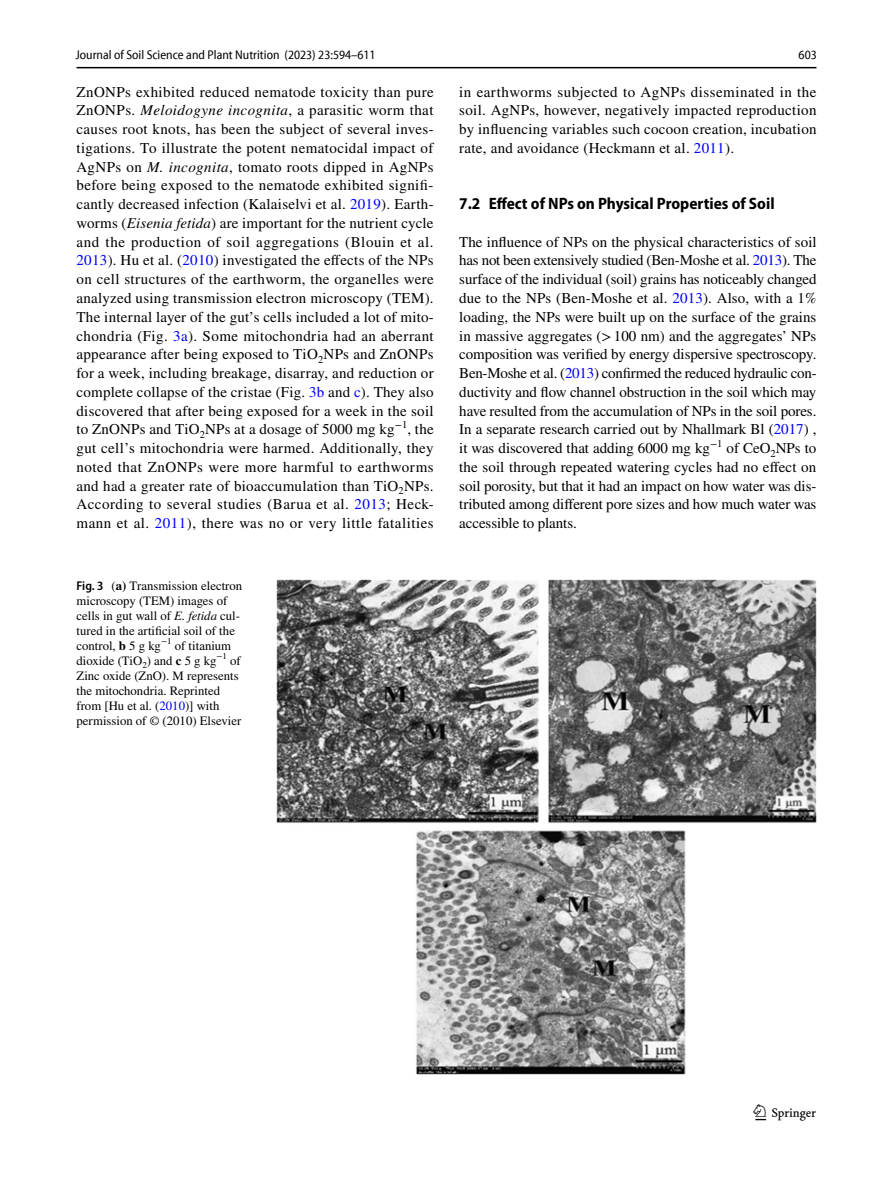
<style>
.page{position:relative;width:893px;height:1187px;background:#fff}
.page>*{position:absolute;margin:0;border:0;box-sizing:border-box;transform-origin:0 0}
.t1{font:22.5px "Springnew Regular 3";color:#000}
.t2{font:700 semi-condensed 16.5px "Myriad Pro";color:#000}
.t3{font:15px/18.8px "STIX";letter-spacing:.02em;color:#000;text-align:justify}
.t4{font:12.75px/15px "STIX";color:#000}
.t5{font:semi-condensed 12.75px "Myriad Pro Unic";color:#000}
.s1{font-style:italic}
.s2{color:#00f}
.s3{font-family:"Myriad Pro";font-weight:600;font-stretch:semi-condensed}
.s4{font-weight:700}
</style>
<div class="page">
<hr style="left:77px;top:67px;width:739px;height:1px;background:#000">
<img style="left:276px;top:580px;width:540px;height:493px">
<p class="t5" style="left:76px;top:50px;width:302px">Journal of Soil Science and Plant Nutrition (2023) 23:594–611</p>
<p class="t5" style="left:799px;top:50px;width:20px">603</p>
<p class="t3" style="left:77px;top:83px;width:359px">ZnONPs exhibited reduced nematode toxicity than pure ZnONPs. <span class="s1">Meloidogyne incognita</span>, a parasitic worm that causes root knots, has been the subject of several inves&shy;tigations. To illustrate the potent nematocidal impact of AgNPs on <span class="s1">M. incognita</span>, tomato roots dipped in AgNPs before being exposed to the nematode exhibited signifi&shy;cantly decreased infection (Kalaiselvi et al. <span class="s2">2019</span>). Earth&shy;worms (<span class="s1">Eisenia fetida</span>) are important for the nutrient cycle and the production of soil aggregations (Blouin et al.<br><span class="s2">2013</span>). Hu et al. (<span class="s2">2010</span>) investigated the effects of the NPs on cell structures of the earthworm, the organelles were analyzed using transmission electron microscopy (TEM).<br>The internal layer of the gut’s cells included a lot of mito&shy;chondria (Fig. <span class="s2">3a</span>). Some mitochondria had an aberrant appearance after being exposed to TiO<sub>2</sub>NPs and ZnONPs for a week, including breakage, disarray, and reduction or complete collapse of the cristae (Fig. <span class="s2">3b</span> and <span class="s2">c</span>). They also discovered that after being exposed for a week in the soil to ZnONPs and TiO<sub>2</sub>NPs at a dosage of 5000 mg kg<sup>−1</sup>, the gut cell’s mitochondria were harmed. Additionally, they noted that ZnONPs were more harmful to earthworms and had a greater rate of bioaccumulation than TiO<sub>2</sub>NPs.<br>According to several studies (Barua et al. <span class="s2">2013</span>; Heck&shy;mann et al. <span class="s2">2011</span>), there was no or very little fatalities</p>
<p class="t3" style="left:459px;top:83px;width:359px">in earthworms subjected to AgNPs disseminated in the soil. AgNPs, however, negatively impacted reproduction by influencing variables such cocoon creation, incubation rate, and avoidance (Heckmann et al. <span class="s2">2011</span>).</p>
<p class="t2" style="left:459px;top:194px;width:317px">7.2 Effect of NPs on Physical Properties of Soil</p>
<p class="t3" style="left:459px;top:233px;width:359px">The influence of NPs on the physical characteristics of soil has not been extensively studied (Ben-Moshe et al. <span class="s2">2013</span>). The surface of the individual (soil) grains has noticeably changed due to the NPs (Ben-Moshe et al. <span class="s2">2013</span>). Also, with a 1% loading, the NPs were built up on the surface of the grains in massive aggregates (&gt;100 nm) and the aggregates’ NPs composition was verified by energy dispersive spectroscopy.<br>Ben-Moshe et al. (<span class="s2">2013</span>) confirmed the reduced hydraulic con&shy;ductivity and flow channel obstruction in the soil which may have resulted from the accumulation of NPs in the soil pores.<br>In a separate research carried out by Nhallmark Bl (<span class="s2">2017</span>) , it was discovered that adding 6000 mg kg<sup>−1</sup> of CeO<sub>2</sub>NPs to the soil through repeated watering cycles had no effect on soil porosity, but that it had an impact on how water was dis&shy;tributed among different pore sizes and how much water was accessible to plants.</p>
<p class="t4" style="left:77px;top:578px;width:167px"><span class="s3">Fig. 3</span> (<span class="s4">a)</span> Transmission electron microscopy (TEM) images of cells in gut wall of <span class="s1">E. fetida</span> cul&shy;tured in the artificial soil of the control, <span class="s4">b</span> 5 g kg<sup>−1</sup> of titanium dioxide (TiO<sub>2</sub>) and <span class="s4">c</span> 5 g kg<sup>−1</sup> of<br>Zinc oxide (ZnO). M represents the mitochondria. Reprinted from [Hu et al. (<span class="s2">2010</span>)] with permission of <span class="s1">©</span> (2010) Elsevier</p>
<h1 class="t1" style="left:755px;top:1104px;width:62px">1 3</h1>
</div>
